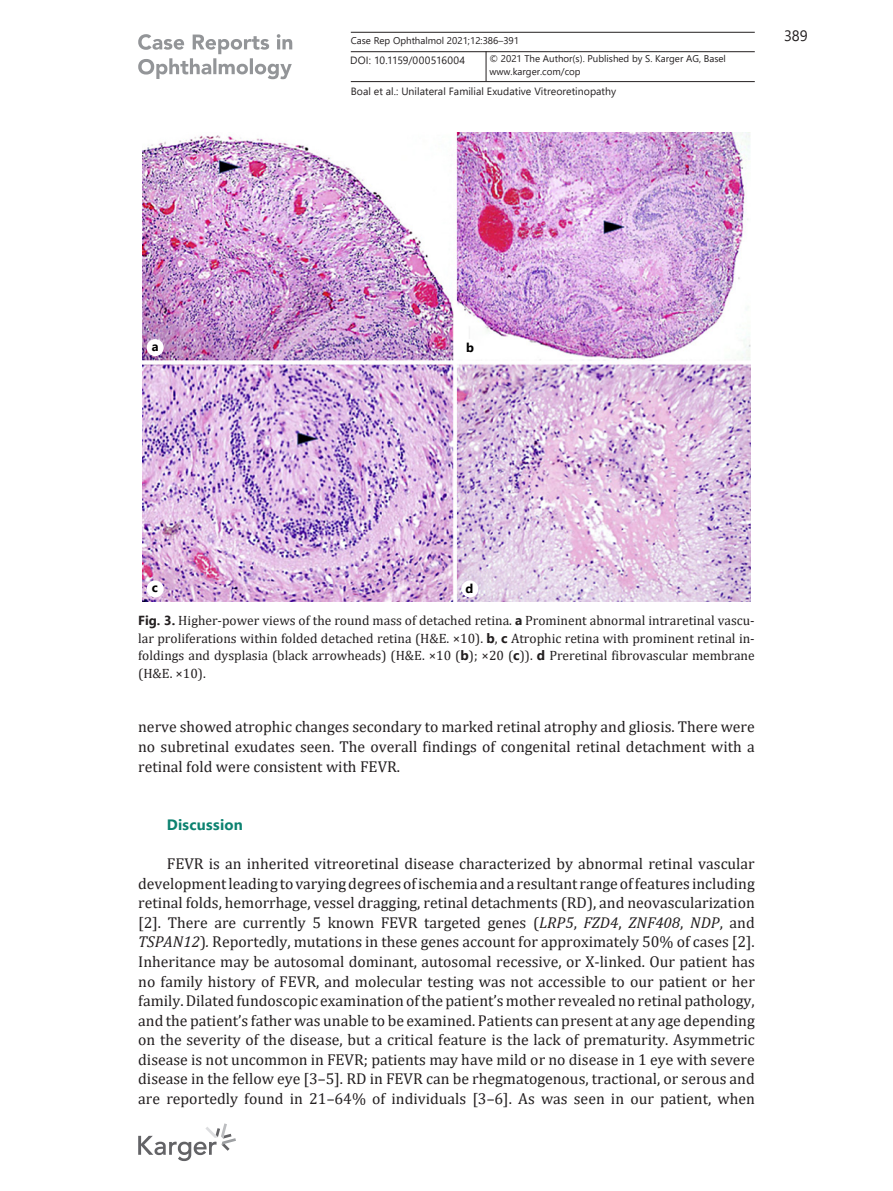
<style>
.page{position:relative;width:893px;height:1191px;background:#fff}
.page>*{position:absolute;margin:0;border:0;box-sizing:border-box;transform-origin:0 0}
.t1{font:15.75px/19.5px "Cambria";color:#231f20;text-align:justify}
.t2{font:700 15px "Segoe UI";letter-spacing:.015em;color:#0c8270}
.t3{font:15px "Segoe UI";color:#231f20}
.t4{font:13.5px/17.4px "Cambria";color:#231f20;text-align:justify}
.t5{font:700 12.75px "Segoe UI";color:#000}
.t6{font:10.5px "Segoe UI";letter-spacing:.005em;color:#231f20}
.t7{font:9.75px "Segoe UI";color:#231f20}
.s1{font-family:"Segoe UI";font-weight:700;font-size:13.2px}
.s2{font-family:"Segoe UI";font-weight:700}
.s3{font-style:italic}
</style>
<div class="page">
<svg style="left:138px;top:34px;width:154px;height:45px"></svg>
<hr style="left:351px;top:51px;width:404px;height:1px;background:#231f20">
<hr style="left:351px;top:81px;width:404px;height:1px;background:#231f20">
<hr style="left:351px;top:32px;width:404px;height:1px;background:#231f20">
<hr style="left:486px;top:51px;width:1px;height:30px;background:#231f20">
<svg style="left:138px;top:1123px;width:98px;height:38px"></svg>
<img style="left:142px;top:133px;width:608px;height:468px">
<div style="left:147px;top:339px;width:17px;height:17px;background:#fff;border-radius:50%"></div>
<div style="left:461px;top:339px;width:17px;height:17px;background:#fff;border-radius:50%"></div>
<div style="left:147px;top:580px;width:17px;height:17px;background:#fff;border-radius:50%"></div>
<div style="left:461px;top:580px;width:17px;height:17px;background:#fff;border-radius:50%"></div>
<p class="t7" style="left:351px;top:31px;width:170px">Case Rep Ophthalmol 2021;12:386–391</p>
<p class="t6" style="left:350px;top:50px;width:117px">DOI: 10.1159/000516004</p>
<p class="t7" style="left:489px;top:50px;width:238px">© 2021 The Author(s). Published by S. Karger AG, Basel</p>
<p class="t7" style="left:489px;top:62px;width:93px">www.karger.com/cop</p>
<p class="t6" style="left:351px;top:81px;width:267px">Boal et al.: Unilateral Familial Exudative Vitreoretinopathy</p>
<p class="t3" style="left:784px;top:22px;width:25px">389</p>
<p class="t5" style="left:152px;top:334px;width:8px">a</p>
<p class="t5" style="left:466px;top:335px;width:9px">b</p>
<p class="t5" style="left:152px;top:575px;width:8px">c</p>
<p class="t5" style="left:465px;top:576px;width:9px">d</p>
<p class="t4" style="left:138px;top:612px;width:618px"><span class="s1">Fig. 3.</span> Higher-power views of the round mass of detached retina. <span class="s2">a</span> Prominent abnormal intraretinal vascu&shy;lar proliferations within folded detached retina (H&amp;E. ×10). <span class="s2">b</span>, <span class="s2">c</span> Atrophic retina with prominent retinal in&shy;foldings and dysplasia (black arrowheads) (H&amp;E. ×10 (<span class="s2">b</span>); ×20 (<span class="s2">c</span>)). <span class="s2">d</span> Preretinal fibrovascular membrane (H&amp;E. ×10).</p>
<p class="t1" style="left:138px;top:717px;width:618px">nerve showed atrophic changes secondary to marked retinal atrophy and gliosis. There were no subretinal exudates seen. The overall findings of congenital retinal detachment with a retinal fold were consistent with FEVR.</p>
<p class="t2" style="left:167px;top:810px;width:77px">Discussion</p>
<p class="t1" style="left:138px;top:854px;width:618px;text-indent:29px">FEVR is an inherited vitreoretinal disease characterized by abnormal retinal vascular development leading to varying degrees of ischemia and a resultant range of features including retinal folds, hemorrhage, vessel dragging, retinal detachments (RD), and neovascularization [2]. There are currently 5 known FEVR targeted genes (<span class="s3">LRP5</span>, <span class="s3">FZD4</span>, <span class="s3">ZNF408</span>, <span class="s3">NDP</span>, and <span class="s3">TSPAN12</span>)<span class="s3">.</span> Reportedly, mutations in these genes account for approximately 50% of cases [2].<br>Inheritance may be autosomal dominant, autosomal recessive, or X-linked. Our patient has no family history of FEVR, and molecular testing was not accessible to our patient or her family. Dilated fundoscopic examination of the patient’s mother revealed no retinal pathology, and the patient’s father was unable to be examined. Patients can present at any age depending on the severity of the disease, but a critical feature is the lack of prematurity. Asymmetric disease is not uncommon in FEVR; patients may have mild or no disease in 1 eye with severe disease in the fellow eye [3–5]. RD in FEVR can be rhegmatogenous, tractional, or serous and are reportedly found in 21–64% of individuals [3–6]. As was seen in our patient, when</p>
</div>
